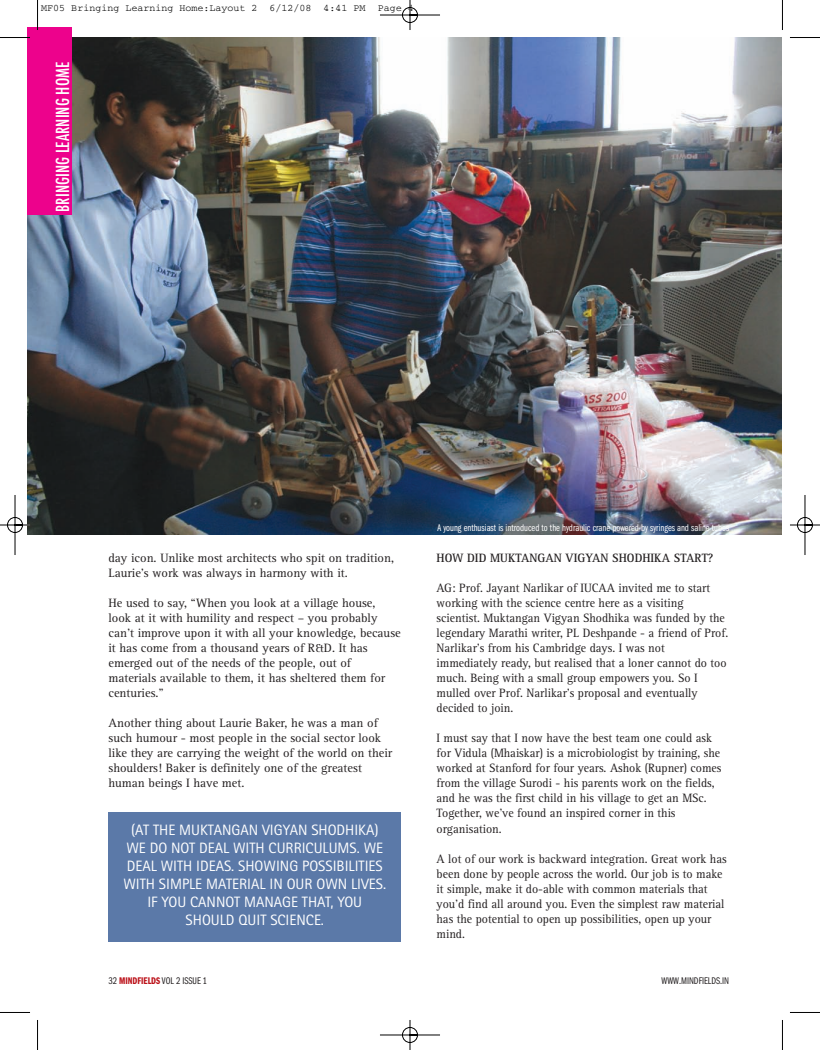
<style>
.page{position:relative;width:820px;height:1050px;background:#fff}
.page>*{position:absolute;margin:0;border:0;box-sizing:border-box;transform-origin:0 0}
.t1{font:500 condensed 17.5px "Futura";color:#fff}
.t2{font:15px/18px "Rotis Sans Serif";color:#fff;text-align:center}
.t3{font:12.5px/15px "Rotis Serif";color:#231f20;scale:.95 1}
.t4{font:12.5px/15px "Rotis Serif";color:#231f20}
.t5{font:700 12.5px "Rotis Serif";color:#231f20;scale:.95 1}
.t6{font:10px "Franklin Gothic Book Cmpr";color:#fff}
.t7{font:10px "Courier";color:#000}
.t8{font:10px "Franklin Gothic Book Cmpr";color:#231f20}
.s1{font-family:"Franklin Gothic Demi Cmpr";color:#bb1018}
</style>
<div class="page">
<img style="left:0;top:0;width:819px;height:1049px">
<p class="t7" style="left:41px;top:5px;width:374px">MF05 Bringing Learning Home:Layout 2 6/12/08 4:41 PM Page 4</p>
<h1 class="t1" style="left:53px;top:212px;width:152px;rotate:-90deg">BRINGING LEARNING HOME</h1>
<p class="t4" style="left:108px;top:552px;width:287px">day icon. Unlike most architects who spit on tradition,<br>Laurie’s work was always in harmony with it.</p>
<p class="t4" style="left:108px;top:597px;width:294px">He used to say, “When you look at a village house, look at it with humility and respect – you probably can’t improve upon it with all your knowledge, because it has come from a thousand years of R&amp;D. It has emerged out of the needs of the people, out of materials available to them, it has sheltered them for centuries.”</p>
<p class="t4" style="left:108px;top:717px;width:285px">Another thing about Laurie Baker, he was a man of such humour - most people in the social sector look like they are carrying the weight of the world on their shoulders! Baker is definitely one of the greatest human beings I have met.</p>
<p class="t2" style="left:123px;top:822px;width:264px">(AT THE MUKTANGAN VIGYAN SHODHIKA)<br>WE DO NOT DEAL WITH CURRICULUMS. WE DEAL WITH IDEAS. SHOWING POSSIBILITIES WITH SIMPLE MATERIAL IN OUR OWN LIVES.<br>IF YOU CANNOT MANAGE THAT, YOU SHOULD QUIT SCIENCE.</p>
<p class="t6" style="left:437px;top:524px;width:293px">A young enthusiast is introduced to the hydraulic crane powered by syringes and saline tubes</p>
<p class="t5" style="left:436px;top:554px;width:292px">HOW DID MUKTANGAN VIGYAN SHODHIKA START?</p>
<p class="t3" style="left:436px;top:582px;width:308px">AG: Prof. Jayant Narlikar of IUCAA invited me to start working with the science centre here as a visiting scientist. Muktangan Vigyan Shodhika was funded by the legendary Marathi writer, PL Deshpande - a friend of Prof.<br>Narlikar’s from his Cambridge days. I was not immediately ready, but realised that a loner cannot do too much. Being with a small group empowers you. So I mulled over Prof. Narlikar’s proposal and eventually decided to join.</p>
<p class="t3" style="left:436px;top:732px;width:301px">I must say that I now have the best team one could ask for Vidula (Mhaiskar) is a microbiologist by training, she worked at Stanford for four years. Ashok (Rupner) comes from the village Surodi - his parents work on the fields, and he was the first child in his village to get an MSc.<br>Together, we’ve found an inspired corner in this organisation.</p>
<p class="t3" style="left:436px;top:852px;width:307px">A lot of our work is backward integration. Great work has been done by people across the world. Our job is to make it simple, make it do-able with common materials that you’d find all around you. Even the simplest raw material has the potential to open up possibilities, open up your mind.</p>
<p class="t8" style="left:108px;top:976px;width:100px">32 <span class="s1">MINDFIELDS</span> VOL 2 ISSUE 1</p>
<p class="t8" style="left:661px;top:976px;width:69px">WWW.MINDFIELDS.IN</p>
</div>
